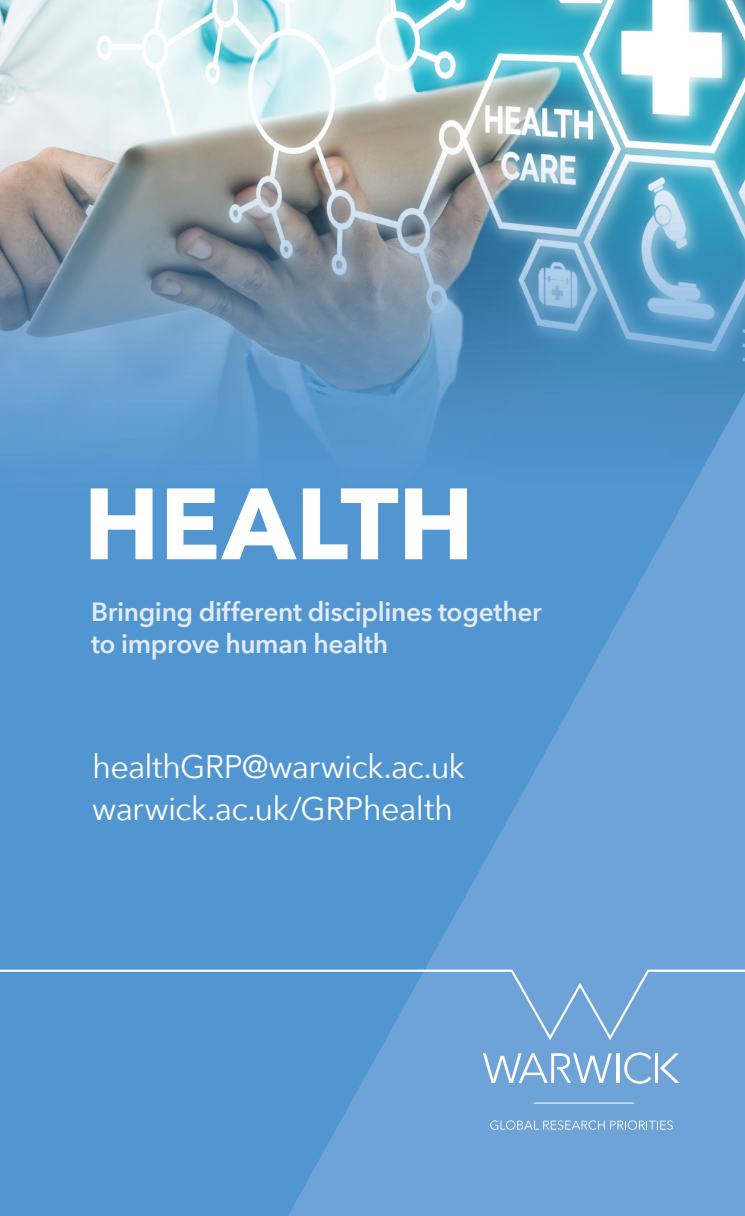
<style>
.page{position:relative;width:745px;height:1216px;background:#fff}
.page>*{position:absolute;margin:0;border:0;box-sizing:border-box;transform-origin:0 0}
.t1{font:700 100px "Avenir Next";color:#fff}
.t2{font:32.5px "Avenir Next";letter-spacing:-.025em;color:#fff}
.t3{font:600 26.25px/32.5px "Avenir Next";letter-spacing:-.01em;color:#e2ebf7}
</style>
<div class="page">
<img style="left:0;top:0;width:744px;height:126px">
<img style="left:0;top:126px;width:744px;height:842px">
<svg style="left:288px;top:392px;width:456px;height:576px;background:#5b99d2"></svg>
<svg style="left:0;top:968px;width:744px;height:247px;background:#619dd4"></svg>
<svg style="left:482px;top:1052px;width:197px;height:31px"></svg>
<hr style="left:533px;top:1102px;width:100px;height:1px;background:#fff">
<svg style="left:490px;top:1120px;width:182px;height:9px;background:#8fb8e0"></svg>
<p class="t1" style="left:83px;top:437px;width:392px">HEALTH</p>
<p class="t3" style="left:91px;top:595px;width:452px">Bringing different disciplines together to improve human health</p>
<p class="t2" style="left:92px;top:739px;width:374px">healthGRP@warwick.ac.uk</p>
<p class="t2" style="left:92px;top:781px;width:362px">warwick.ac.uk/GRPhealth</p>
</div>
